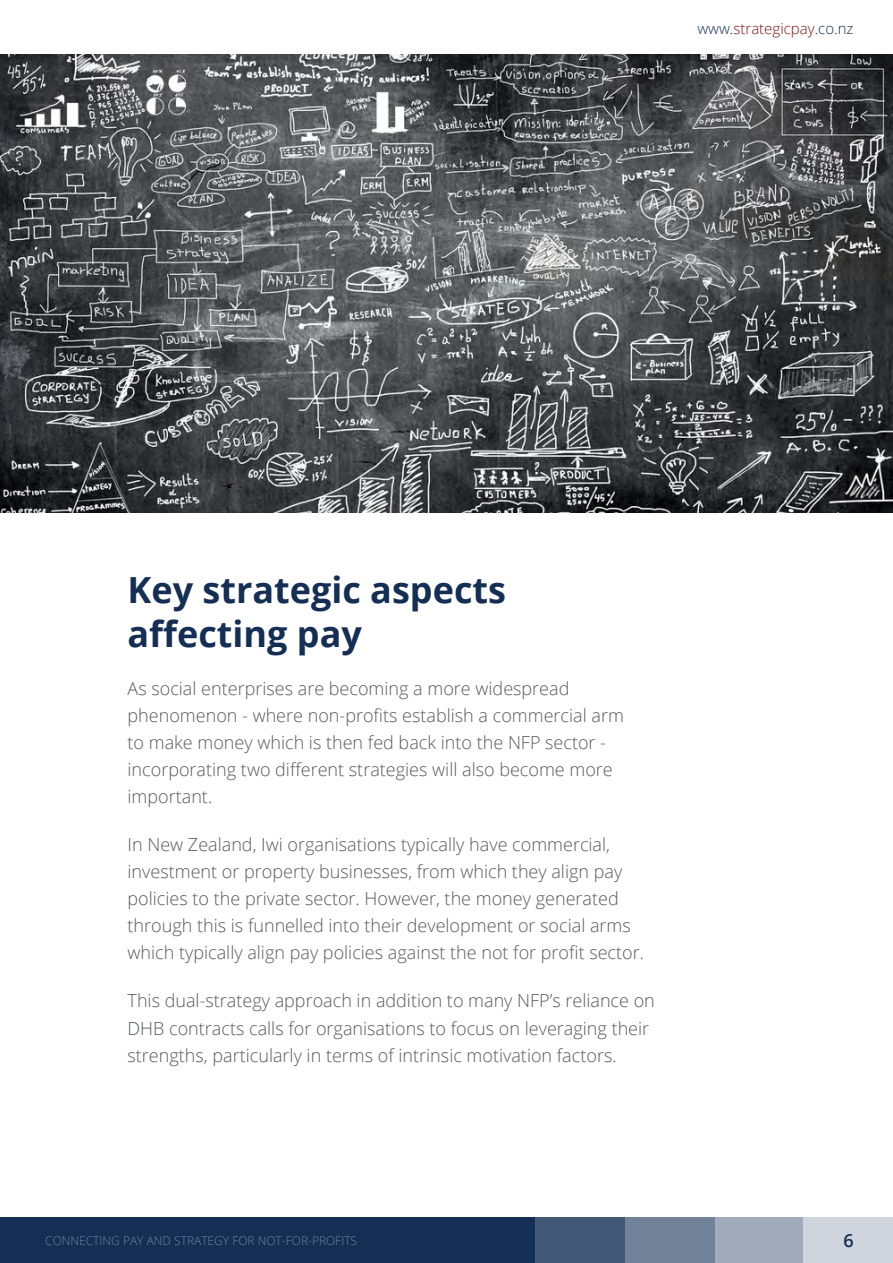
<style>
.page{position:relative;width:893px;height:1263px;background:#fff}
.page>*{position:absolute;margin:0;border:0;box-sizing:border-box;transform-origin:0 0}
.t1{font:700 36px/43.2px "Open Sans";color:#142e54}
.t2{font:300 18px/27px "Open Sans";color:#58595b}
.t3{font:600 18px "Open Sans";color:#142e54}
.t4{font:300 15px "Open Sans";color:#7f1416}
.t5{font:300 12px "Open Sans";color:#728298}
.s1{color:#142e54}
</style>
<div class="page">
<div style="left:0;top:1218px;width:893px;height:45px;background:#142e54"></div>
<div style="left:714px;top:1218px;width:90px;height:45px;background:#a1abbb"></div>
<div style="left:536px;top:1218px;width:89px;height:45px;background:#435876"></div>
<div style="left:804px;top:1218px;width:89px;height:45px;background:#d0d5dd"></div>
<div style="left:625px;top:1218px;width:89px;height:45px;background:#728298"></div>
<img style="left:0;top:54px;width:893px;height:458px">
<p class="t4" style="left:697px;top:18px;width:158px"><span class="s1">www.</span>strategicpay<span class="s1">.co.nz</span></p>
<h1 class="t1" style="left:128px;top:568px;width:380px">Key strategic aspects affecting pay</h1>
<p class="t2" style="left:128px;top:674px;width:498px">As social enterprises are becoming a more widespread phenomenon - where non-profits establish a commercial arm to make money which is then fed back into the NFP sector - incorporating two different strategies will also become more important.</p>
<p class="t2" style="left:128px;top:831px;width:518px">In New Zealand, Iwi organisations typically have commercial, investment or property businesses, from which they align pay policies to the private sector. However, the money generated through this is funnelled into their development or social arms which typically align pay policies against the not for profit sector.</p>
<p class="t2" style="left:128px;top:987px;width:529px">This dual-strategy approach in addition to many NFP’s reliance on<br>DHB contracts calls for organisations to focus on leveraging their strengths, particularly in terms of intrinsic motivation factors.</p>
<p class="t5" style="left:45px;top:1232px;width:313px">CONNECTING PAY AND STRATEGY FOR NOT-FOR-PROFITS</p>
<p class="t3" style="left:843px;top:1228px;width:12px">6</p>
</div>
